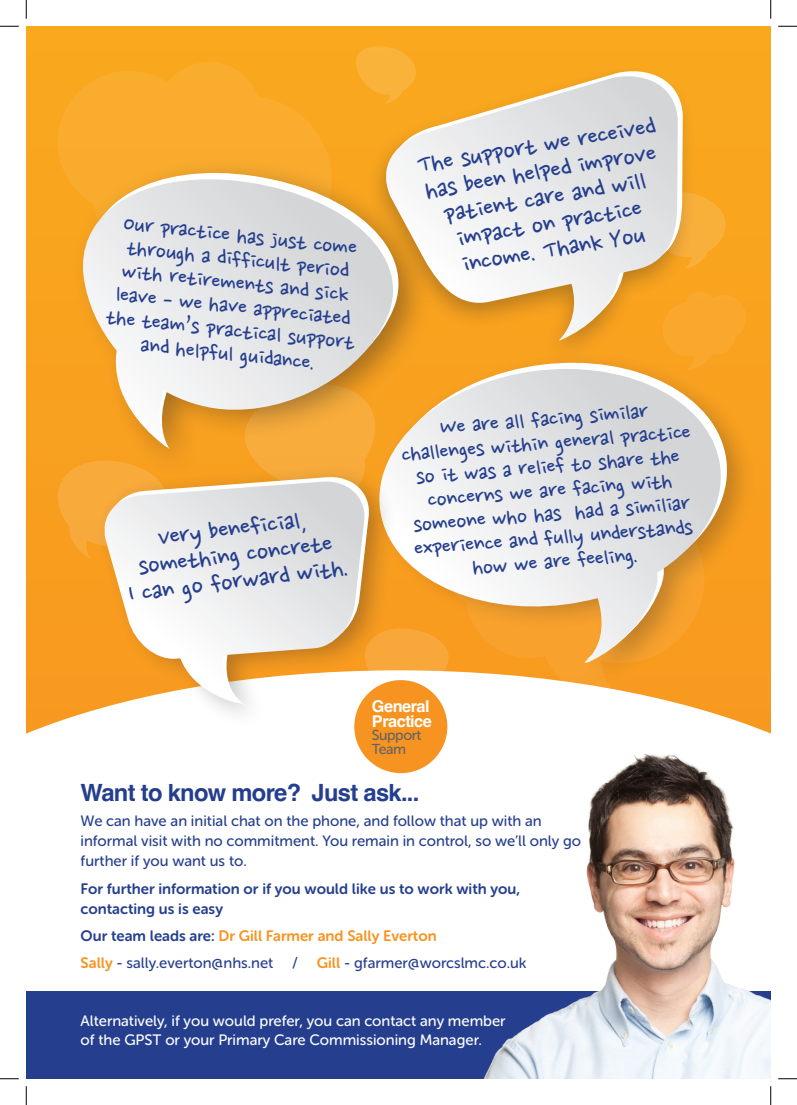
<style>
.page{position:relative;width:797px;height:1105px;background:#fff}
.page>*{position:absolute;margin:0;border:0;box-sizing:border-box;transform-origin:0 0}
.t1{font:30px/26.2px "Nanum Pen";color:#253f8e;text-align:center}
.t2{font:26.25px/23.8px "Nanum Pen";color:#253f8e;text-align:center}
.t3{font:700 23.75px "Helvetica";letter-spacing:-.03em;color:#253f8e}
.t4{font:700 16.25px/15.4px "Helvetica";letter-spacing:-.03em;color:#fff}
.t5{font:15px/20px "Museo Sans Rounded 500";color:#253f8e}
.t6{font:15px/18.8px "Museo Sans Rounded 500";color:#fff}
.t7{font:15px/20px "Museo Sans Rounded 700";color:#253f8e}
.t8{font:15px "Museo Sans Rounded 700";color:#f79320}
.t9{font:14.38px/13.4px "Museo Sans Rounded 500";letter-spacing:-.03em;color:#636366}
.s1{color:#253f8e}
.s2{font-family:"Museo Sans Rounded 700";color:#f79320}
</style>
<div class="page">
<div style="left:26px;top:26px;width:744px;height:980px;background:#f9a61e"></div>
<svg style="left:58px;top:470px;width:38px;height:89px"></svg>
<svg style="left:58px;top:62px;width:270px;height:122px;fill:#f9ac2d"></svg>
<svg style="left:697px;top:292px;width:49px;height:59px"></svg>
<div style="left:26px;top:670px;width:744px;height:321px;background:#fff"></div>
<svg style="left:424px;top:686px;width:26px;height:17px"></svg>
<svg style="left:356px;top:46px;width:58px;height:38px"></svg>
<svg style="left:697px;top:195px;width:29px;height:69px"></svg>
<div style="left:26px;top:991px;width:744px;height:88px;background:#253f8e"></div>
<img style="left:464px;top:754px;width:306px;height:325px">
<div style="left:354px;top:680px;width:93px;height:93px;background:#f79320;border-radius:50%"></div>
<div style="left:366px;top:65px;width:331px;height:301px;background:#231f20;opacity:.32"></div>
<svg style="left:380px;top:66px;width:302px;height:270px"></svg>
<svg style="left:375px;top:76px;width:302px;height:264px"></svg>
<div style="left:72px;top:156px;width:362px;height:324px;background:#231f20;opacity:.4"></div>
<svg style="left:80px;top:161px;width:337px;height:288px"></svg>
<svg style="left:76px;top:179px;width:335px;height:268px;background:#e6cfac"></svg>
<div style="left:374px;top:351px;width:382px;height:335px;background:#231f20;opacity:.26"></div>
<svg style="left:378px;top:353px;width:353px;height:306px"></svg>
<svg style="left:372px;top:369px;width:353px;height:293px"></svg>
<div style="left:96px;top:464px;width:301px;height:267px;background:#231f20;opacity:.32"></div>
<svg style="left:104px;top:475px;width:267px;height:230px"></svg>
<svg style="left:105px;top:481px;width:259px;height:222px;background:#ecdbc4"></svg>
<svg style="left:0;top:25px;width:19px;height:2px"></svg>
<svg style="left:778px;top:25px;width:19px;height:2px"></svg>
<svg style="left:0;top:1078px;width:19px;height:1px"></svg>
<svg style="left:778px;top:1078px;width:19px;height:1px"></svg>
<svg style="left:25px;top:0;width:2px;height:19px"></svg>
<svg style="left:25px;top:1086px;width:2px;height:19px"></svg>
<svg style="left:770px;top:0;width:1px;height:19px"></svg>
<svg style="left:770px;top:1086px;width:1px;height:19px"></svg>
<p class="t2" style="left:117px;top:212px;width:252px;rotate:6deg">Our practice has just come through a difficult period with retirements and sick leave - we have appreciated the team’s practical support and helpful guidance.</p>
<p class="t1" style="left:120px;top:531px;width:224px;rotate:-7deg">Very beneficial, something concrete<br>I can go forward with.</p>
<p class="t1" style="left:415px;top:153px;width:243px;rotate:-9deg">The support we received has been helped improve patient care and will impact on practice income. Thank You</p>
<p class="t2" style="left:399px;top:419px;width:292px;rotate:-4deg">We are all facing similar challenges within general practice so it was a relief to share the concerns we are facing with someone who has had a similiar experience and fully understands how we are feeling.</p>
<p class="t4" style="left:372px;top:700px;width:61px">General<br>Practice</p>
<p class="t9" style="left:372px;top:729px;width:51px">Support<br>Team</p>
<p class="t3" style="left:81px;top:778px;width:340px">Want to know more? Just ask...</p>
<p class="t5" style="left:81px;top:811px;width:502px">We can have an initial chat on the phone, and follow that up with an informal visit with no commitment. You remain in control, so we’ll only go further if you want us to.</p>
<p class="t7" style="left:81px;top:878px;width:441px">For further information or if you would like us to work with you, contacting us is easy</p>
<p class="t8" style="left:81px;top:927px;width:357px"><span class="s1">Our team leads are:</span> Dr Gill Farmer and Sally Everton</p>
<p class="t5" style="left:81px;top:953px;width:194px"><span class="s2">Sally</span> - sally.everton@nhs.net</p>
<p class="t5" style="left:292px;top:953px;width:7px">/</p>
<p class="t5" style="left:317px;top:953px;width:211px"><span class="s2">Gill</span> - gfarmer@worcslmc.co.uk</p>
<p class="t6" style="left:81px;top:1012px;width:426px">Alternatively, if you would prefer, you can contact any member of the GPST or your Primary Care Commissioning Manager.</p>
</div>
